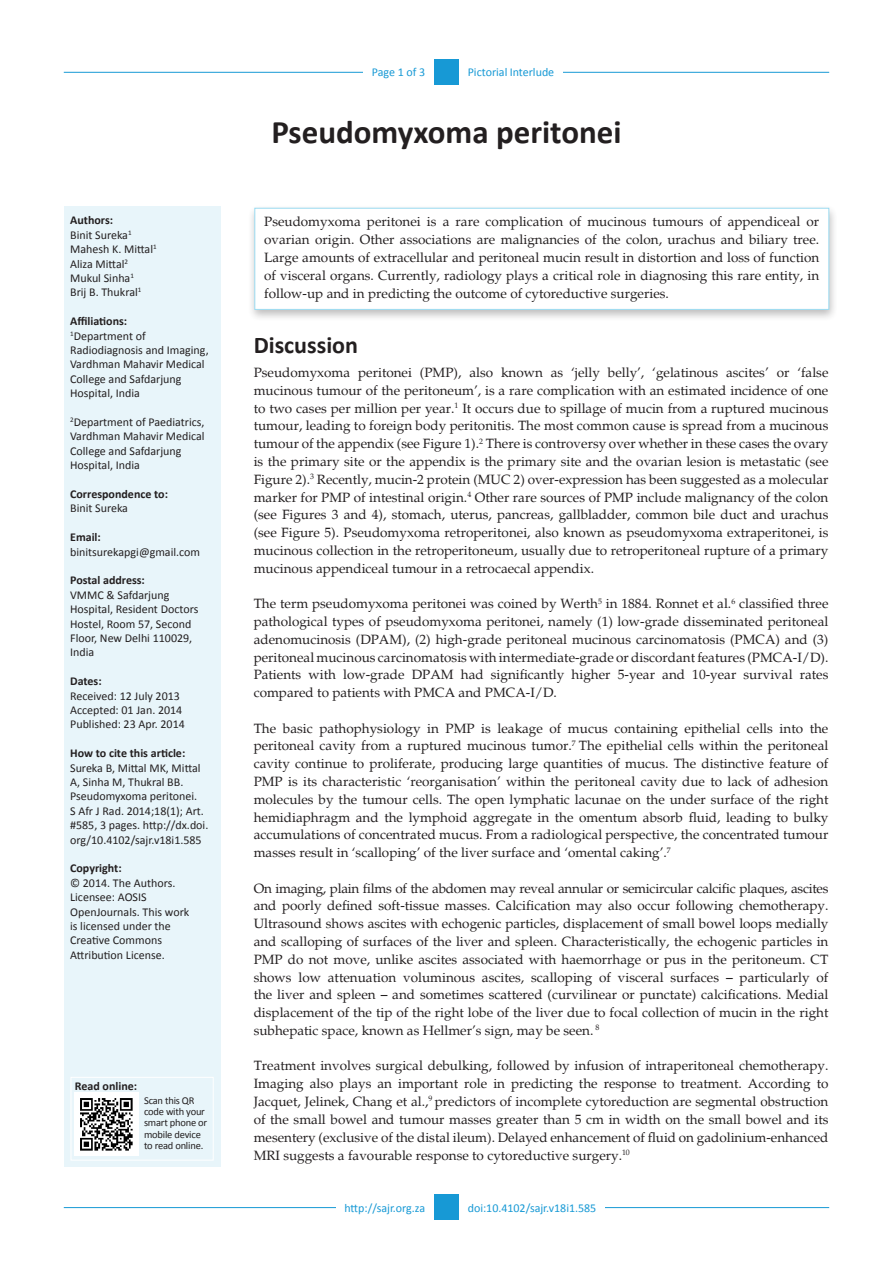
<style>
.page{position:relative;width:893px;height:1263px;background:#fff}
.page>*{position:absolute;margin:0;border:0;box-sizing:border-box;transform-origin:0 0}
.t1{font:700 33px "Calibri";color:#231f20}
.t2{font:700 24px "Calibri";color:#231f20}
.t3{font:13.5px/17.7px "Palatino";color:#231f20;text-align:justify}
.Normal__Web{font:12px/14.4px "Calibri";color:#231f20}
.Normal__Web-2{font:700 12px "Calibri";color:#231f20}
.t4{font:12px "Calibri";color:#1799d5}
.t5{font:10.5px/11.2px "Calibri";letter-spacing:-.02em;color:#231f20}
</style>
<div class="page">
<hr style="left:64px;top:72px;width:765px;height:1px;background:#1799d5">
<hr style="left:64px;top:1207px;width:765px;height:1px;background:#1799d5">
<div style="left:434px;top:1194px;width:25px;height:26px;background:#1799d5"></div>
<div style="left:434px;top:59px;width:25px;height:26px;background:#1799d5"></div>
<div style="left:459px;top:59px;width:104px;height:26px;background:#fff"></div>
<div style="left:459px;top:1194px;width:146px;height:26px;background:#fff"></div>
<div style="left:336px;top:1194px;width:98px;height:26px;background:#fff"></div>
<div style="left:247px;top:204px;width:591px;height:118px;background:#231f20;opacity:.75"></div>
<div style="left:254px;top:208px;width:575px;height:102px;background:#fff"></div>
<div style="left:65px;top:207px;width:156px;height:960px;background:#e8f5fa"></div>
<div style="left:363px;top:59px;width:71px;height:26px;background:#fff"></div>
<div style="left:71px;top:1077px;width:143px;height:83px;border:1px solid #fff"></div>
<img style="left:75px;top:1092px;width:63px;height:64px">
<p class="Normal__Web-2" style="left:70px;top:213px;width:44px">Authors:</p>
<p class="Normal__Web" style="left:70px;top:228px;width:63px">Binit Sureka<sup>1</sup></p>
<p class="Normal__Web" style="left:70px;top:242px;width:88px">Mahesh K. Mittal<sup>1</sup></p>
<p class="Normal__Web" style="left:70px;top:256px;width:59px">Aliza Mittal<sup>2</sup></p>
<p class="Normal__Web" style="left:70px;top:271px;width:65px">Mukul Sinha<sup>1</sup></p>
<p class="Normal__Web" style="left:70px;top:285px;width:73px">Brij B. Thukral<sup>1</sup></p>
<p class="Normal__Web-2" style="left:70px;top:313px;width:59px">Affiliations:</p>
<p class="Normal__Web" style="left:70px;top:328px;width:140px"><sup>1</sup>Department of<br>Radiodiagnosis and Imaging,<br>Vardhman Mahavir Medical<br>College and Safdarjung<br>Hospital, India</p>
<p class="Normal__Web" style="left:70px;top:415px;width:136px"><sup>2</sup>Department of Paediatrics,<br>Vardhman Mahavir Medical<br>College and Safdarjung<br>Hospital, India</p>
<p class="Normal__Web-2" style="left:70px;top:486px;width:99px">Correspondence to:</p>
<p class="Normal__Web" style="left:70px;top:501px;width:59px">Binit Sureka</p>
<p class="Normal__Web-2" style="left:70px;top:529px;width:32px">Email:</p>
<p class="Normal__Web" style="left:70px;top:544px;width:131px">binitsurekapgi@gmail.com</p>
<p class="Normal__Web-2" style="left:70px;top:573px;width:76px">Postal address:</p>
<p class="Normal__Web" style="left:70px;top:588px;width:130px">VMMC &amp; Safdarjung<br>Hospital, Resident Doctors<br>Hostel, Room 57, Second<br>Floor, New Delhi 110029,<br>India</p>
<p class="Normal__Web-2" style="left:70px;top:673px;width:33px">Dates:</p>
<p class="Normal__Web" style="left:70px;top:688px;width:111px">Received: 12 July 2013</p>
<p class="Normal__Web" style="left:70px;top:703px;width:114px">Accepted: 01 Jan. 2014</p>
<p class="Normal__Web" style="left:70px;top:717px;width:116px">Published: 23 Apr. 2014</p>
<p class="Normal__Web-2" style="left:70px;top:745px;width:117px">How to cite this article:</p>
<p class="Normal__Web" style="left:70px;top:760px;width:140px">Sureka B, Mittal MK, Mittal<br>A, Sinha M, Thukral BB.<br>Pseudomyxoma peritonei.<br>S Afr J Rad. 2014;18(1); Art. #585, 3 pages. http://dx.doi. org/10.4102/sajr.v18i1.585</p>
<p class="Normal__Web-2" style="left:70px;top:861px;width:53px">Copyright:</p>
<p class="Normal__Web" style="left:70px;top:876px;width:107px">© 2014. The Authors.</p>
<p class="Normal__Web" style="left:70px;top:890px;width:121px">Licensee: AOSIS<br>OpenJournals. This work</p>
<p class="Normal__Web" style="left:70px;top:919px;width:102px">is licensed under the</p>
<p class="Normal__Web" style="left:70px;top:933px;width:93px">Creative Commons</p>
<p class="Normal__Web" style="left:70px;top:948px;width:96px">Attribution License.</p>
<p class="Normal__Web-2" style="left:75px;top:1078px;width:64px">Read online:</p>
<p class="t5" style="left:144px;top:1095px;width:65px">Scan this QR code with your smart phone or mobile device to read online.</p>
<p class="t4" style="left:372px;top:65px;width:55px">Page 1 of 3</p>
<p class="t4" style="left:468px;top:65px;width:88px">Pictorial Interlude</p>
<p class="t1" style="left:271px;top:111px;width:352px">Pseudomyxoma peritonei</p>
<p class="t3" style="left:264px;top:213px;width:557px">Pseudomyxoma peritonei is a rare complication of mucinous tumours of appendiceal or ovarian origin. Other associations are malignancies of the colon, urachus and biliary tree.<br>Large amounts of extracellular and peritoneal mucin result in distortion and loss of function of visceral organs. Currently, radiology plays a critical role in diagnosing this rare entity, in follow-up and in predicting the outcome of cytoreductive surgeries.</p>
<p class="t2" style="left:254px;top:330px;width:106px">Discussion</p>
<p class="t3" style="left:254px;top:364px;width:576px">Pseudomyxoma peritonei (PMP), also known as ‘jelly belly’, ‘gelatinous ascites’ or ‘false mucinous tumour of the peritoneum’, is a rare complication with an estimated incidence of one to two cases per million per year.<sup>1</sup> It occurs due to spillage of mucin from a ruptured mucinous tumour, leading to foreign body peritonitis. The most common cause is spread from a mucinous tumour of the appendix (see Figure 1).<sup>2</sup> There is controversy over whether in these cases the ovary is the primary site or the appendix is the primary site and the ovarian lesion is metastatic (see Figure 2).<sup>3</sup> Recently, mucin-2 protein (MUC 2) over-expression has been suggested as a molecular marker for PMP of intestinal origin.<sup>4</sup> Other rare sources of PMP include malignancy of the colon (see Figures 3 and 4), stomach, uterus, pancreas, gallbladder, common bile duct and urachus (see Figure 5). Pseudomyxoma retroperitonei, also known as pseudomyxoma extraperitonei, is mucinous collection in the retroperitoneum, usually due to retroperitoneal rupture of a primary mucinous appendiceal tumour in a retrocaecal appendix.</p>
<p class="t3" style="left:254px;top:595px;width:576px">The term pseudomyxoma peritonei was coined by Werth<sup>5</sup> in 1884. Ronnet et al.<sup>6</sup> classified three pathological types of pseudomyxoma peritonei, namely (1) low-grade disseminated peritoneal adenomucinosis (DPAM), (2) high-grade peritoneal mucinous carcinomatosis (PMCA) and (3) peritoneal mucinous carcinomatosis with intermediate-grade or discordant features (PMCA-I/D).<br>Patients with low-grade DPAM had significantly higher 5-year and 10-year survival rates compared to patients with PMCA and PMCA-I/D.</p>
<p class="t3" style="left:254px;top:719px;width:576px">The basic pathophysiology in PMP is leakage of mucus containing epithelial cells into the peritoneal cavity from a ruptured mucinous tumor.<sup>7</sup> The epithelial cells within the peritoneal cavity continue to proliferate, producing large quantities of mucus. The distinctive feature of PMP is its characteristic ‘reorganisation’ within the peritoneal cavity due to lack of adhesion molecules by the tumour cells. The open lymphatic lacunae on the under surface of the right hemidiaphragm and the lymphoid aggregate in the omentum absorb fluid, leading to bulky accumulations of concentrated mucus. From a radiological perspective, the concentrated tumour masses result in ‘scalloping’ of the liver surface and ‘omental caking’.<sup>7</sup></p>
<p class="t3" style="left:254px;top:879px;width:576px">On imaging, plain films of the abdomen may reveal annular or semicircular calcific plaques, ascites and poorly defined soft-tissue masses. Calcification may also occur following chemotherapy.<br>Ultrasound shows ascites with echogenic particles, displacement of small bowel loops medially and scalloping of surfaces of the liver and spleen. Characteristically, the echogenic particles in PMP do not move, unlike ascites associated with haemorrhage or pus in the peritoneum. CT shows low attenuation voluminous ascites, scalloping of visceral surfaces – particularly of the liver and spleen – and sometimes scattered (curvilinear or punctate) calcifications. Medial displacement of the tip of the right lobe of the liver due to focal collection of mucin in the right subhepatic space, known as Hellmer’s sign, may be seen. <sup>8</sup></p>
<p class="t3" style="left:254px;top:1057px;width:576px">Treatment involves surgical debulking, followed by infusion of intraperitoneal chemotherapy.<br>Imaging also plays an important role in predicting the response to treatment. According to Jacquet, Jelinek, Chang et al.,<sup>9</sup> predictors of incomplete cytoreduction are segmental obstruction of the small bowel and tumour masses greater than 5 cm in width on the small bowel and its mesentery (exclusive of the distal ileum). Delayed enhancement of fluid on gadolinium-enhanced MRI suggests a favourable response to cytoreductive surgery.<sup>10</sup></p>
<p class="t4" style="left:344px;top:1200px;width:82px">http://sajr.org.za</p>
<p class="t4" style="left:468px;top:1200px;width:130px">doi:10.4102/sajr.v18i1.585</p>
</div>
